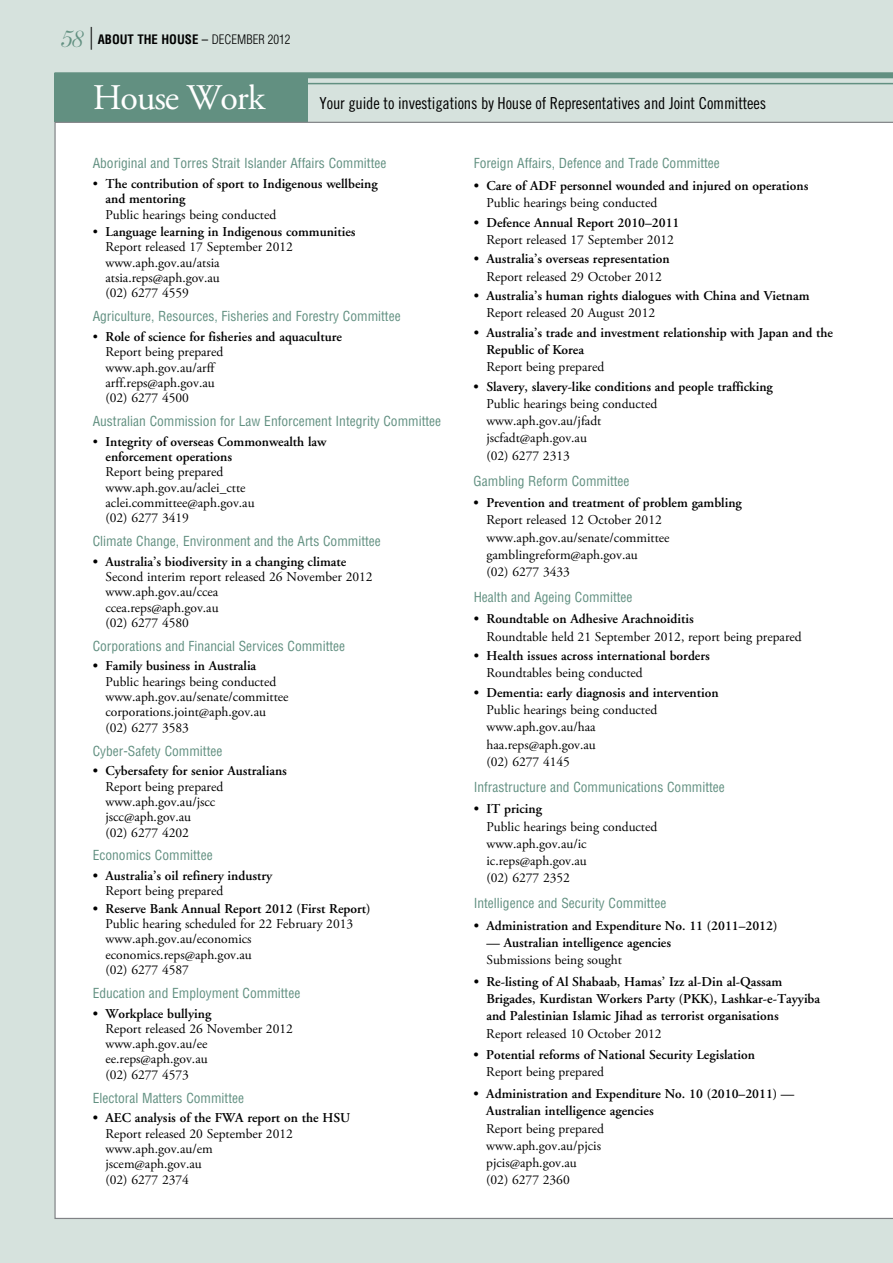
<style>
.page{position:relative;width:893px;height:1263px;background:#d6e2dd}
.page>*{position:absolute;margin:0;border:0;box-sizing:border-box;transform-origin:0 0}
.t1{font:36px "Adobe Garamond Pro";color:#fff}
.t2{font:16.5px "Trade Gothic Cond Eighteen";letter-spacing:-.01em;color:#000}
.t3{font:13.5px/15.3px "Adobe Garamond Pro";color:#000}
.t4{font:600 13.5px/17.2px "Adobe Garamond";color:#000}
.t5{font:condensed 13.5px "Helvetica";color:#629081}
.t6{font:700 condensed 12.75px "Helvetica";color:#000}
.s1{font-family:"Andrich Minerva";font-weight:400;font-style:italic;font-stretch:normal;font-size:21px;color:#629081}
.s2{font-family:"Adobe Garamond Pro";font-weight:400;font-stretch:normal;font-size:22.8px}
.s3{font-weight:400}
.s4{font-weight:300}
.s5{font-family:"Adobe Garamond Pro";font-weight:400}
</style>
<div class="page">
<div style="left:54px;top:74px;width:254px;height:48px;background:#629081"></div>
<div style="left:54px;top:122px;width:839px;height:1097px;background:#fff"></div>
<hr style="left:64px;top:83px;width:829px;height:1px;background:#629081">
<div style="left:54px;top:72px;width:839px;height:6px;background:#629081"></div>
<p class="t6" style="left:60px;top:31px;width:233px"><span class="s1">58</span> <span class="s2">|</span> ABOUT THE HOUSE <span class="s3">–</span> <span class="s4">DECEMBER 2012</span></p>
<h1 class="t1" style="left:93px;top:75px;width:174px">House Work</h1>
<p class="t2" style="left:320px;top:93px;width:448px">Your guide to investigations by House of Representatives and Joint Committees</p>
<p class="t5" style="left:93px;top:155px;width:295px">Aboriginal and Torres Strait Islander Affairs Committee</p>
<p class="t4" style="left:105px;top:176px;width:274px;line-height:15.3px;text-indent:-13px"><span class="s5">•</span> The contribution of sport to Indigenous wellbeing and mentoring</p>
<p class="t3" style="left:105px;top:207px;width:172px">Public hearings being conducted</p>
<p class="t4" style="left:93px;top:223px;width:264px"><span class="s5">•</span> Language learning in Indigenous communities</p>
<p class="t3" style="left:105px;top:240px;width:189px">Report released 17 September 2012 www.aph.gov.au/atsia atsia.reps@aph.gov.au<br>(02) 6277 4559</p>
<p class="t5" style="left:93px;top:308px;width:309px">Agriculture, Resources, Fisheries and Forestry Committee</p>
<p class="t4" style="left:93px;top:328px;width:251px"><span class="s5">•</span> Role of science for fisheries and aquaculture</p>
<p class="t3" style="left:105px;top:345px;width:119px">Report being prepared www.aph.gov.au/arff arff.reps@aph.gov.au (02) 6277 4500</p>
<p class="t5" style="left:93px;top:413px;width:350px">Australian Commission for Law Enforcement Integrity Committee</p>
<p class="t4" style="left:105px;top:434px;width:222px;line-height:15.3px;text-indent:-13px"><span class="s5">•</span> Integrity of overseas Commonwealth law enforcement operations</p>
<p class="t3" style="left:105px;top:465px;width:151px">Report being prepared www.aph.gov.au/aclei_ctte aclei.committee@aph.gov.au (02) 6277 3419</p>
<p class="t5" style="left:93px;top:533px;width:290px">Climate Change, Environment and the Arts Committee</p>
<p class="t4" style="left:93px;top:553px;width:255px">• Australia’s biodiversity in a changing climate</p>
<p class="t3" style="left:105px;top:569px;width:269px">Second interim report released 26 November 2012 www.aph.gov.au/ccea<br>ccea.reps@aph.gov.au<br>(02) 6277 4580</p>
<p class="t5" style="left:93px;top:637px;width:254px">Corporations and Financial Services Committee</p>
<p class="t4" style="left:93px;top:658px;width:165px">• Family business in Australia</p>
<p class="t3" style="left:105px;top:674px;width:185px">Public hearings being conducted www.aph.gov.au/senate/committee corporations.joint@aph.gov.au (02) 6277 3583</p>
<p class="t5" style="left:93px;top:742px;width:131px">Cyber-Safety Committee</p>
<p class="t4" style="left:93px;top:762px;width:196px">• Cybersafety for senior Australians</p>
<p class="t3" style="left:105px;top:779px;width:119px">Report being prepared www.aph.gov.au/jscc jscc@aph.gov.au<br>(02) 6277 4202</p>
<p class="t5" style="left:93px;top:847px;width:121px">Economics Committee</p>
<p class="t4" style="left:93px;top:867px;width:181px">• Australia’s oil refinery industry</p>
<p class="t3" style="left:105px;top:884px;width:119px">Report being prepared</p>
<p class="t4" style="left:93px;top:900px;width:279px">• Reserve Bank Annual Report 2012 (First Report)</p>
<p class="t3" style="left:105px;top:916px;width:249px">Public hearing scheduled for 22 February 2013 www.aph.gov.au/economics economics.reps@aph.gov.au<br>(02) 6277 4587</p>
<p class="t5" style="left:93px;top:984px;width:209px">Education and Employment Committee</p>
<p class="t4" style="left:93px;top:1005px;width:120px">• Workplace bullying</p>
<p class="t3" style="left:105px;top:1021px;width:189px">Report released 26 November 2012 www.aph.gov.au/ee ee.reps@aph.gov.au<br>(02) 6277 4573</p>
<p class="t5" style="left:93px;top:1089px;width:153px">Electoral Matters Committee</p>
<p class="t4" style="left:93px;top:1109px;width:259px">• AEC analysis of the FWA report on the HSU</p>
<p class="t3" style="left:105px;top:1126px;width:189px">Report released 20 September 2012 www.aph.gov.au/em jscem@aph.gov.au<br>(02) 6277 2374</p>
<p class="t5" style="left:474px;top:155px;width:248px">Foreign Affairs, Defence and Trade Committee</p>
<p class="t4" style="left:474px;top:177px;width:336px">• Care of ADF personnel wounded and injured on operations</p>
<p class="t3" style="left:486px;top:196px;width:172px">Public hearings being conducted</p>
<p class="t4" style="left:474px;top:214px;width:207px">• Defence Annual Report 2010–2011</p>
<p class="t3" style="left:486px;top:232px;width:189px">Report released 17 September 2012</p>
<p class="t4" style="left:474px;top:251px;width:197px">• Australia’s overseas representation</p>
<p class="t3" style="left:486px;top:269px;width:177px">Report released 29 October 2012</p>
<p class="t4" style="left:474px;top:287px;width:337px">• Australia’s human rights dialogues with China and Vietnam</p>
<p class="t3" style="left:486px;top:306px;width:170px">Report released 20 August 2012</p>
<p class="t4" style="left:486px;top:324px;width:348px;text-indent:-13px">• Australia’s trade and investment relationship with Japan and the<br>Republic of Korea</p>
<p class="t3" style="left:486px;top:360px;width:119px">Report being prepared</p>
<p class="t4" style="left:474px;top:378px;width:301px">• Slavery, slavery-like conditions and people trafficking</p>
<p class="t3" style="left:486px;top:395px;width:172px;line-height:17.2px">Public hearings being conducted www.aph.gov.au/jfadt jscfadt@aph.gov.au<br>(02) 6277 2313</p>
<p class="t5" style="left:474px;top:472px;width:157px">Gambling Reform Committee</p>
<p class="t4" style="left:474px;top:494px;width:270px">• Prevention and treatment of problem gambling</p>
<p class="t3" style="left:486px;top:512px;width:185px;line-height:17.2px">Report released 12 October 2012 www.aph.gov.au/senate/committee gamblingreform@aph.gov.au<br>(02) 6277 3433</p>
<p class="t5" style="left:474px;top:588px;width:160px">Health and Ageing Committee</p>
<p class="t4" style="left:474px;top:611px;width:222px">• Roundtable on Adhesive Arachnoiditis</p>
<p class="t3" style="left:486px;top:629px;width:317px">Roundtable held 21 September 2012, report being prepared</p>
<p class="t4" style="left:474px;top:647px;width:238px">• Health issues across international borders</p>
<p class="t3" style="left:486px;top:666px;width:158px">Roundtables being conducted</p>
<p class="t4" style="left:474px;top:684px;width:246px">• Dementia: early diagnosis and intervention</p>
<p class="t3" style="left:486px;top:702px;width:172px;line-height:17.2px">Public hearings being conducted www.aph.gov.au/haa haa.reps@aph.gov.au<br>(02) 6277 4145</p>
<p class="t5" style="left:474px;top:778px;width:253px">Infrastructure and Communications Committee</p>
<p class="t4" style="left:474px;top:800px;width:70px">• IT pricing</p>
<p class="t3" style="left:486px;top:818px;width:172px;line-height:17.2px">Public hearings being conducted www.aph.gov.au/ic ic.reps@aph.gov.au<br>(02) 6277 2352</p>
<p class="t5" style="left:474px;top:895px;width:194px">Intelligence and Security Committee</p>
<p class="t4" style="left:474px;top:917px;width:305px">• Administration and Expenditure No. 11 (2011–2012)</p>
<p class="t4" style="left:486px;top:934px;width:186px">— Australian intelligence agencies</p>
<p class="t3" style="left:486px;top:953px;width:137px">Submissions being sought</p>
<p class="t4" style="left:486px;top:973px;width:335px;text-indent:-13px">• Re-listing of Al Shabaab, Hamas’ Izz al-Din al-Qassam<br>Brigades, Kurdistan Workers Party (PKK), Lashkar-e-Tayyiba and Palestinian Islamic Jihad as terrorist organisations</p>
<p class="t3" style="left:486px;top:1026px;width:177px">Report released 10 October 2012</p>
<p class="t4" style="left:474px;top:1046px;width:283px">• Potential reforms of National Security Legislation</p>
<p class="t3" style="left:486px;top:1065px;width:119px">Report being prepared</p>
<p class="t4" style="left:486px;top:1085px;width:310px;text-indent:-13px">• Administration and Expenditure No. 10 (2010–2011) —<br>Australian intelligence agencies</p>
<p class="t3" style="left:486px;top:1120px;width:119px;line-height:17.2px">Report being prepared www.aph.gov.au/pjcis pjcis@aph.gov.au<br>(02) 6277 2360</p>
</div>
